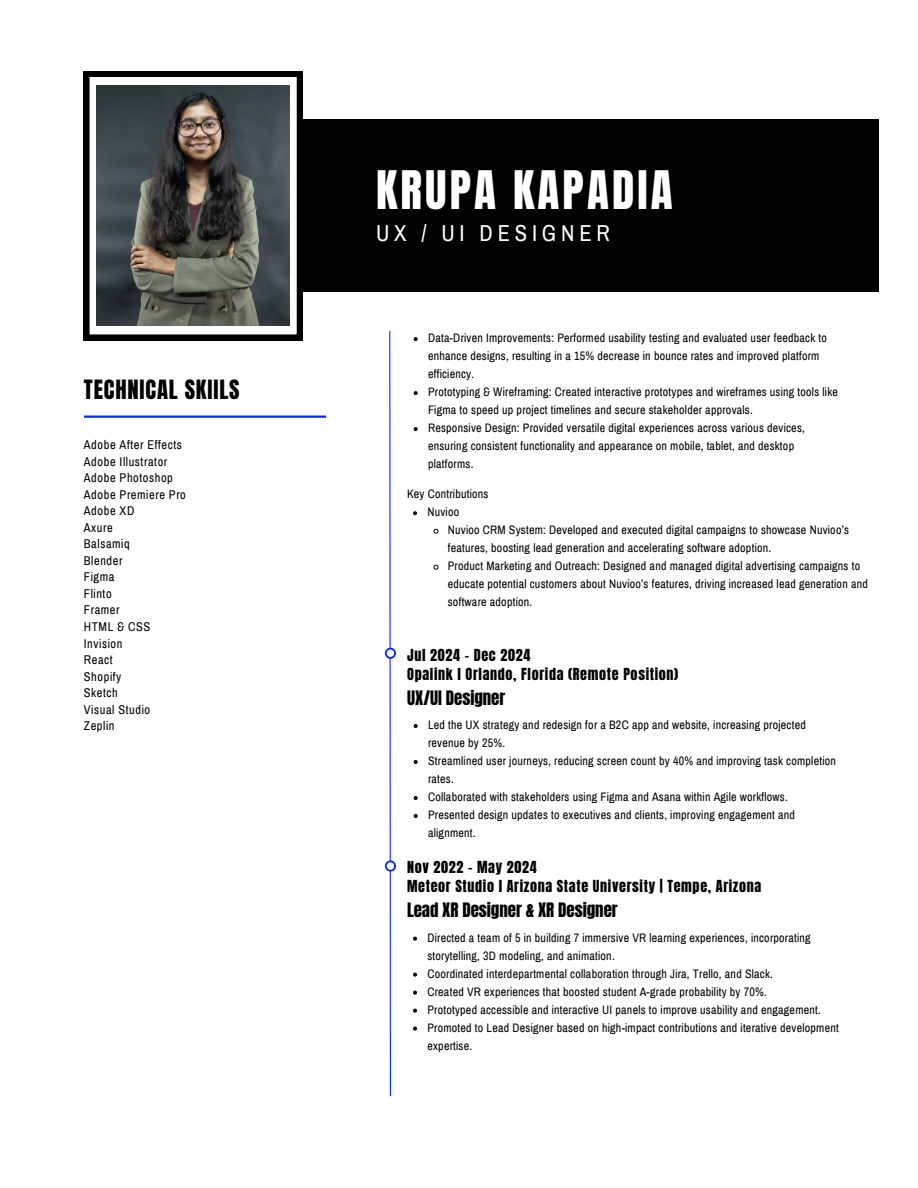
<style>
.page{position:relative;width:918px;height:1188px;background:#fff}
.page>*{position:absolute;margin:0;border:0;box-sizing:border-box;transform-origin:0 0}
.t1{font:45.15px "Anton";letter-spacing:.07em;color:#fff}
.t2{font:22.5px "Anton";letter-spacing:.035em;color:#000}
.t3{font:22.5px "Archivo Narrow";letter-spacing:.215em;color:#fff}
.t4{font:16.95px "Anton";letter-spacing:-.005em;color:#000}
.t5{font:14.1px/18.9px "Anton";letter-spacing:.045em;color:#000}
.t6{font:12.45px/16.5px "Archivo Narrow";letter-spacing:.045em;color:#000}
.t7{font:12px/18px "Archivo Narrow";letter-spacing:.02em;color:#000}
</style>
<div class="page">
<svg style="left:389px;top:330px;width:3px;height:767px"></svg>
<svg style="left:385px;top:860px;width:11px;height:12px"></svg>
<div style="left:387px;top:862px;width:7px;height:8px;background:#fff;border-radius:50%"></div>
<svg style="left:385px;top:648px;width:11px;height:11px"></svg>
<div style="left:387px;top:650px;width:7px;height:7px;background:#fff;border-radius:50%"></div>
<svg style="left:413px;top:511px;width:4px;height:4px"></svg>
<svg style="left:433px;top:528px;width:6px;height:6px"></svg>
<svg style="left:433px;top:564px;width:6px;height:6px"></svg>
<svg style="left:414px;top:724px;width:4px;height:4px"></svg>
<svg style="left:414px;top:760px;width:4px;height:4px"></svg>
<svg style="left:414px;top:796px;width:4px;height:4px"></svg>
<svg style="left:414px;top:814px;width:4px;height:4px"></svg>
<svg style="left:413px;top:937px;width:4px;height:4px"></svg>
<svg style="left:413px;top:973px;width:4px;height:4px"></svg>
<svg style="left:413px;top:991px;width:4px;height:4px"></svg>
<svg style="left:413px;top:1009px;width:4px;height:4px"></svg>
<svg style="left:413px;top:1027px;width:4px;height:4px"></svg>
<hr style="left:84px;top:416px;width:242px;height:2px;background:#0428fc">
<svg style="left:414px;top:337px;width:4px;height:4px"></svg>
<svg style="left:414px;top:391px;width:4px;height:4px"></svg>
<svg style="left:414px;top:427px;width:4px;height:4px"></svg>
<div style="left:162px;top:119px;width:717px;height:173px;background:#000"></div>
<svg style="left:84px;top:71px;width:218px;height:269px"></svg>
<img style="left:96px;top:85px;width:194px;height:241px">
<h2 class="t2" style="left:84px;top:378px;width:157px">TECHNICAL SKIILS</h2>
<p class="t6" style="left:84px;top:437px;width:104px">Adobe After Effects<br>Adobe Illustrator<br>Adobe Photoshop<br>Adobe Premiere Pro<br>Adobe XD<br>Axure<br>Balsamiq<br>Blender<br>Figma<br>Flinto<br>Framer<br>HTML &amp; CSS<br>Invision<br>React<br>Shopify<br>Sketch<br>Visual Studio<br>Zeplin</p>
<h1 class="t1" style="left:376px;top:167px;width:298px">KRUPA KAPADIA</h1>
<h2 class="t3" style="left:376px;top:219px;width:235px">UX / UI DESIGNER</h2>
<p class="t7" style="left:428px;top:329px;width:411px">Data-Driven Improvements: Performed usability testing and evaluated user feedback to enhance designs, resulting in a 15% decrease in bounce rates and improved platform efficiency.<br>Prototyping &amp; Wireframing: Created interactive prototypes and wireframes using tools like Figma to speed up project timelines and secure stakeholder approvals.<br>Responsive Design: Provided versatile digital experiences across various devices, ensuring consistent functionality and appearance on mobile, tablet, and desktop platforms.</p>
<p class="t7" style="left:427px;top:485px;width:63px;text-indent:-20px">Key Contributions<br>Nuvioo</p>
<p class="t7" style="left:448px;top:521px;width:422px">Nuvioo CRM System: Developed and executed digital campaigns to showcase Nuvioo’s features, boosting lead generation and accelerating software adoption.<br>Product Marketing and Outreach: Designed and managed digital advertising campaigns to educate potential customers about Nuvioo’s features, driving increased lead generation and software adoption.</p>
<p class="t5" style="left:407px;top:646px;width:273px">Jul 2024 - Dec 2024<br>Opalink l Orlando, Florida (Remote Position)</p>
<h3 class="t4" style="left:407px;top:689px;width:100px">UX/UI Designer</h3>
<p class="t7" style="left:428px;top:716px;width:409px">Led the UX strategy and redesign for a B2C app and website, increasing projected revenue by 25%.<br>Streamlined user journeys, reducing screen count by 40% and improving task completion rates.<br>Collaborated with stakeholders using Figma and Asana within Agile workflows.<br>Presented design updates to executives and clients, improving engagement and alignment.</p>
<p class="t5" style="left:407px;top:859px;width:356px">Nov 2022 - May 2024<br>Meteor Studio l Arizona State University | Tempe, Arizona</p>
<h3 class="t4" style="left:407px;top:901px;width:212px">Lead XR Designer &amp; XR Designer</h3>
<p class="t7" style="left:427px;top:929px;width:413px">Directed a team of 5 in building 7 immersive VR learning experiences, incorporating storytelling, 3D modeling, and animation.<br>Coordinated interdepartmental collaboration through Jira, Trello, and Slack.<br>Created VR experiences that boosted student A-grade probability by 70%.<br>Prototyped accessible and interactive UI panels to improve usability and engagement.<br>Promoted to Lead Designer based on high-impact contributions and iterative development expertise.</p>
</div>
